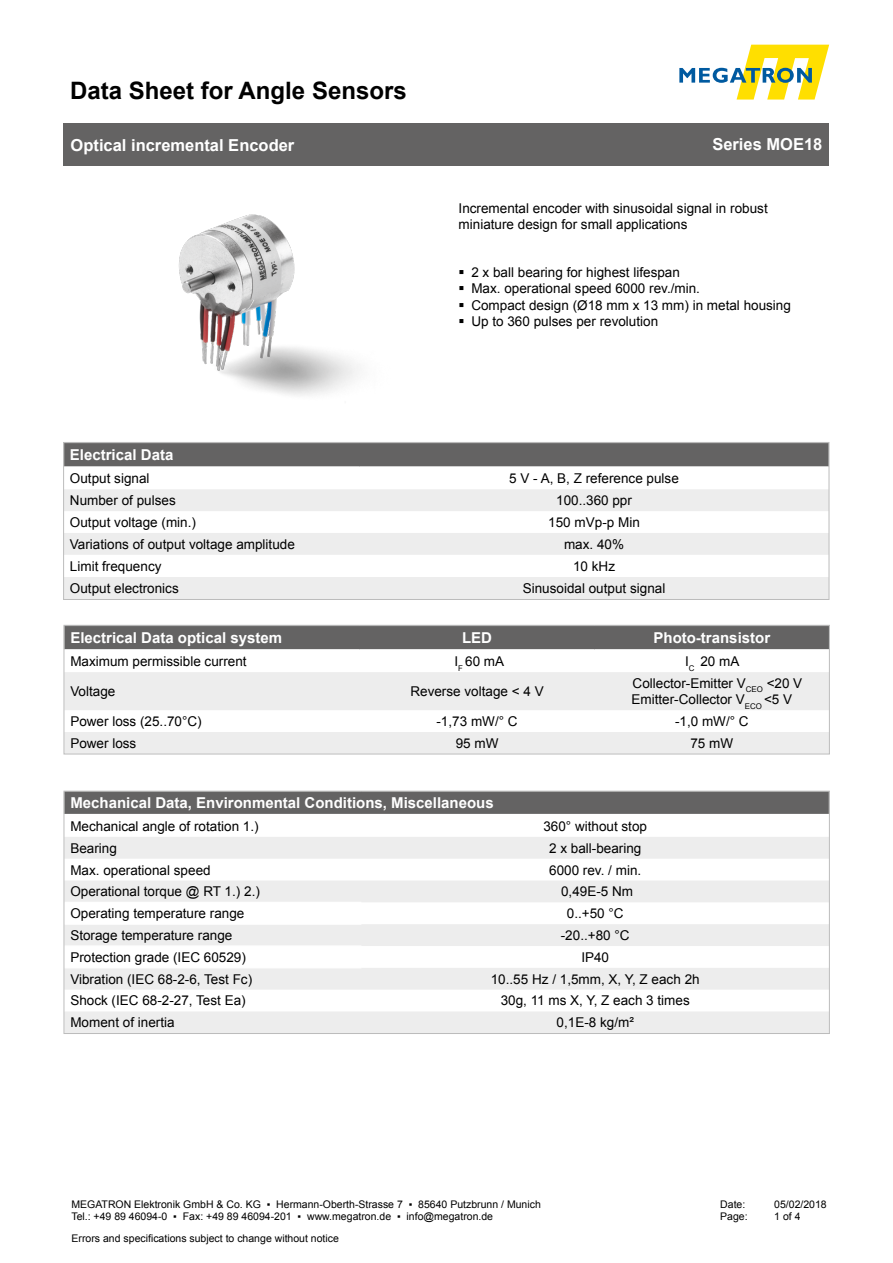
<style>
.page{position:relative;width:893px;height:1263px;background:#fff}
.page>*{position:absolute;margin:0;border:0;box-sizing:border-box;transform-origin:0 0}
.t1{font:700 24px "Arial";color:#000}
.t2{font:700 16.5px "Arial";color:#fff}
.t3{font:700 15px "Arial";color:#fff}
.t4{font:13.5px/16.2px "Arial";color:#000}
.t5{font:10.5px "Arial";color:#000}
</style>
<div class="page">
<svg style="left:679px;top:45px;width:150px;height:55px"></svg>
<div style="left:64px;top:123px;width:765px;height:43px;background:#646363"></div>
<img style="left:179px;top:214px;width:179px;height:182px">
<svg style="left:65px;top:489px;width:762px;height:109px;fill:#ededed"></svg>
<div style="left:65px;top:444px;width:762px;height:22px;background:#646363"></div>
<div style="left:63px;top:442px;width:766px;height:158px;border:1px solid #bcbcbc"></div>
<div style="left:64px;top:791px;width:765px;height:23px;background:#646363"></div>
<svg style="left:66px;top:837px;width:762px;height:195px;fill:#ededed"></svg>
<hr style="left:64px;top:902px;width:297px;height:1px;background:#fff">
<hr style="left:64px;top:923px;width:297px;height:2px;background:#fff">
<hr style="left:64px;top:945px;width:297px;height:1px;background:#fff">
<hr style="left:64px;top:967px;width:297px;height:1px;background:#fff">
<div style="left:64px;top:791px;width:766px;height:243px;border:1px solid #bcbcbc"></div>
<svg style="left:66px;top:672px;width:762px;height:80px;fill:#ededed"></svg>
<div style="left:66px;top:627px;width:762px;height:22px;background:#646363"></div>
<div style="left:64px;top:625px;width:766px;height:129px;border:1px solid #bcbcbc"></div>
<h1 class="t1" style="left:70px;top:74px;width:338px">Data Sheet for Angle Sensors</h1>
<p class="t2" style="left:71px;top:134px;width:225px">Optical incremental Encoder</p>
<p class="t2" style="left:712px;top:133px;width:112px">Series MOE18</p>
<p class="t4" style="left:459px;top:200px;width:311px">Incremental encoder with sinusoidal signal in robust miniature design for small applications</p>
<p class="t4" style="left:471px;top:264px;width:210px">2 x ball bearing for highest lifespan</p>
<p class="t4" style="left:471px;top:281px;width:230px">Max. operational speed 6000 rev./min.</p>
<p class="t4" style="left:471px;top:297px;width:321px">Compact design (Ø18 mm x 13 mm) in metal housing</p>
<p class="t4" style="left:471px;top:313px;width:188px">Up to 360 pulses per revolution</p>
<p class="t3" style="left:70px;top:445px;width:105px">Electrical Data</p>
<p class="t4" style="left:70px;top:471px;width:81px">Output signal</p>
<p class="t4" style="left:509px;top:471px;width:171px">5 V - A, B, Z reference pulse</p>
<p class="t4" style="left:70px;top:492px;width:107px">Number of pulses</p>
<p class="t4" style="left:556px;top:492px;width:77px">100..360 ppr</p>
<p class="t4" style="left:70px;top:514px;width:128px">Output voltage (min.)</p>
<p class="t4" style="left:548px;top:514px;width:93px">150 mVp-p Min</p>
<p class="t4" style="left:70px;top:536px;width:226px">Variations of output voltage amplitude</p>
<p class="t4" style="left:564px;top:536px;width:62px">max. 40%</p>
<p class="t4" style="left:70px;top:558px;width:93px">Limit frequency</p>
<p class="t4" style="left:573px;top:558px;width:44px">10 kHz</p>
<p class="t4" style="left:70px;top:580px;width:110px">Output electronics</p>
<p class="t4" style="left:523px;top:580px;width:144px">Sinusoidal output signal</p>
<p class="t3" style="left:70px;top:628px;width:213px">Electrical Data optical system</p>
<p class="t3" style="left:462px;top:628px;width:31px">LED</p>
<p class="t3" style="left:653px;top:628px;width:118px">Photo-transistor</p>
<p class="t4" style="left:70px;top:653px;width:178px">Maximum permissible current</p>
<p class="t4" style="left:454px;top:653px;width:51px">I<sub>F</sub> 60 mA</p>
<p class="t4" style="left:685px;top:653px;width:56px">I<sub>C</sub> 20 mA</p>
<p class="t4" style="left:70px;top:683px;width:47px">Voltage</p>
<p class="t4" style="left:410px;top:683px;width:135px">Reverse voltage &lt; 4 V</p>
<p class="t4" style="left:633px;top:675px;width:171px">Collector-Emitter V<sub>CEO</sub> &lt;20 V</p>
<p class="t4" style="left:631px;top:691px;width:162px">Emitter-Collector V<sub>ECO</sub> &lt;5 V</p>
<p class="t4" style="left:70px;top:713px;width:133px">Power loss (25..70°C)</p>
<p class="t4" style="left:436px;top:713px;width:83px">-1,73 mW/° C</p>
<p class="t4" style="left:675px;top:713px;width:75px">-1,0 mW/° C</p>
<p class="t4" style="left:70px;top:735px;width:68px">Power loss</p>
<p class="t4" style="left:456px;top:735px;width:44px">95 mW</p>
<p class="t4" style="left:690px;top:735px;width:44px">75 mW</p>
<p class="t3" style="left:70px;top:793px;width:425px">Mechanical Data, Environmental Conditions, Miscellaneous</p>
<p class="t4" style="left:70px;top:818px;width:190px">Mechanical angle of rotation 1.)</p>
<p class="t4" style="left:543px;top:818px;width:105px">360° without stop</p>
<p class="t4" style="left:70px;top:840px;width:48px">Bearing</p>
<p class="t4" style="left:549px;top:840px;width:94px">2 x ball-bearing</p>
<p class="t4" style="left:70px;top:862px;width:142px">Max. operational speed</p>
<p class="t4" style="left:549px;top:862px;width:94px">6000 rev. / min.</p>
<p class="t4" style="left:70px;top:884px;width:191px">Operational torque @ RT 1.) 2.)</p>
<p class="t4" style="left:561px;top:884px;width:74px">0,49E-5 Nm</p>
<p class="t4" style="left:70px;top:905px;width:176px">Operating temperature range</p>
<p class="t4" style="left:567px;top:905px;width:58px">0..+50 °C</p>
<p class="t4" style="left:70px;top:927px;width:164px">Storage temperature range</p>
<p class="t4" style="left:561px;top:927px;width:70px">-20..+80 °C</p>
<p class="t4" style="left:70px;top:949px;width:177px">Protection grade (IEC 60529)</p>
<p class="t4" style="left:581px;top:949px;width:29px">IP40</p>
<p class="t4" style="left:70px;top:971px;width:183px">Vibration (IEC 68-2-6, Test Fc)</p>
<p class="t4" style="left:491px;top:971px;width:210px">10..55 Hz / 1,5mm, X, Y, Z each 2h</p>
<p class="t4" style="left:70px;top:993px;width:177px">Shock (IEC 68-2-27, Test Ea)</p>
<p class="t4" style="left:501px;top:993px;width:191px">30g, 11 ms X, Y, Z each 3 times</p>
<p class="t4" style="left:70px;top:1014px;width:106px">Moment of inertia</p>
<p class="t4" style="left:557px;top:1014px;width:79px">0,1E-8 kg/m²</p>
<p class="t5" style="left:71px;top:1197px;width:471px">MEGATRON Elektronik GmbH &amp; Co. KG ▪ Hermann-Oberth-Strasse 7 ▪ 85640 Putzbrunn / Munich</p>
<p class="t5" style="left:71px;top:1210px;width:423px">Tel.: +49 89 46094-0 ▪ Fax: +49 89 46094-201 ▪ www.megatron.de ▪ info@megatron.de</p>
<p class="t5" style="left:72px;top:1231px;width:269px">Errors and specifications subject to change without notice</p>
<p class="t5" style="left:720px;top:1197px;width:27px">Date:</p>
<p class="t5" style="left:774px;top:1197px;width:54px">05/02/2018</p>
<p class="t5" style="left:720px;top:1210px;width:29px">Page:</p>
<p class="t5" style="left:774px;top:1210px;width:28px">1 of 4</p>
</div>
